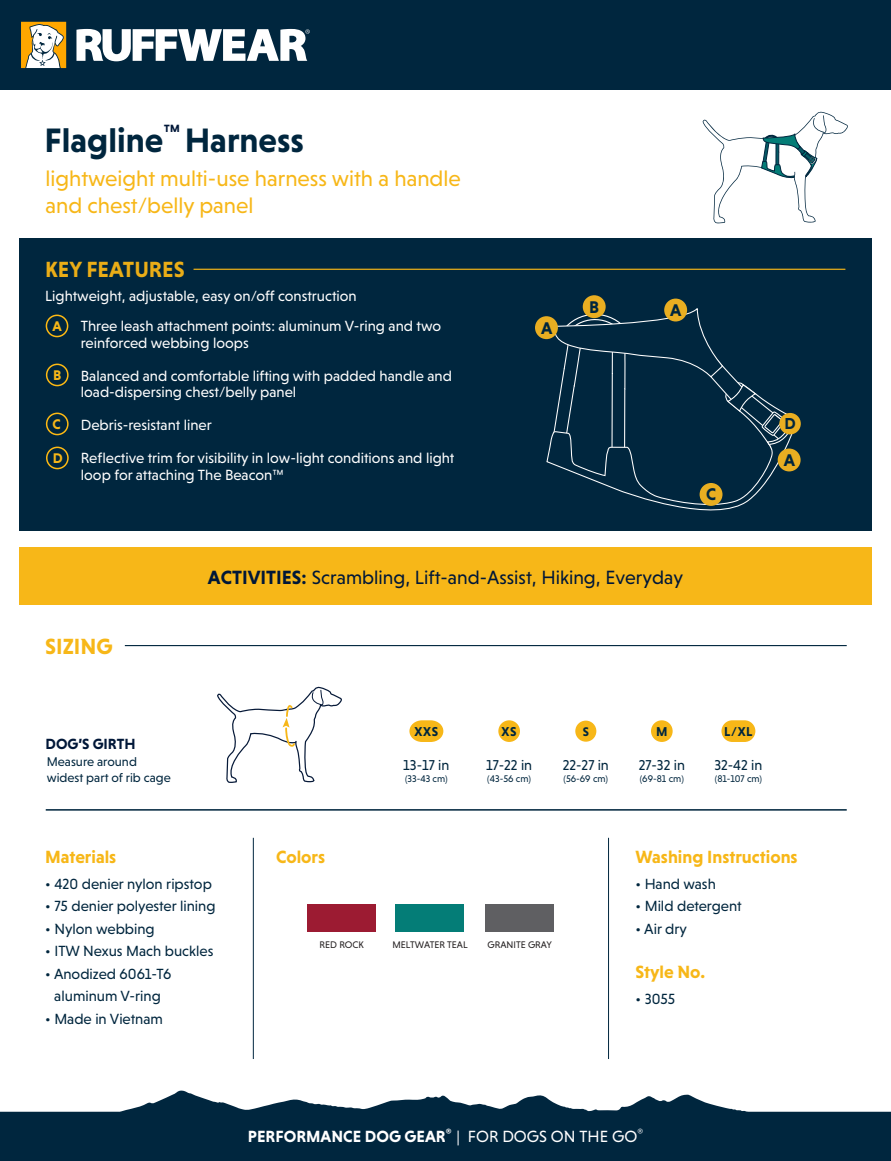
<style>
.page{position:relative;width:891px;height:1161px;background:#fff}
.page>*{position:absolute;margin:0;border:0;box-sizing:border-box;transform-origin:0 0}
.t1{font:700 34.5px "Niveau Grotesk";color:#00263e}
.t2{font:22.5px/27px "Niveau Grotesk";color:#f7b718}
.t3{font:700 22.35px "Niveau Grotesk";color:#eaad17}
.t4{font:700 22.35px "Niveau Grotesk";color:#f7b718}
.t5{font:19.5px "Niveau Grotesk";color:#001738}
.t6{font:700 18px "Niveau Grotesk";color:#f7b718}
.t7{font:700 17.25px "Niveau Grotesk";color:#00263e}
.t8{font:700 16.5px "Niveau Grotesk";color:#fff}
.t9{font:700 16.2px "Niveau Grotesk";color:#00263e}
.t10{font:15px/16.5px "Niveau Grotesk";color:#fff}
.t11{font:15px/22.5px "Niveau Grotesk";color:#00263e;text-align:center}
.t12{font:700 15px "Niveau Grotesk";color:#001738}
.t13{font:14.55px "Niveau Grotesk";color:#00263e}
.t14{font:700 14.25px "Niveau Grotesk";color:#f7b718}
.t15{font:700 13.2px "Niveau Grotesk";color:#00263e}
.t16{font:700 13.05px "Niveau Grotesk";color:#00263e}
.t17{font:12.9px/15.5px "Niveau Grotesk";color:#00263e}
.t18{font:700 12.75px "Niveau Grotesk";color:#00263e}
.t19{font:9.75px "Niveau Grotesk";color:#00263e}
.t20{font:9.75px "Niveau Grotesk";color:#231f20}
.s1{font-weight:700}
.s2{font-weight:400}
</style>
<div class="page">
<div style="left:19px;top:238px;width:853px;height:292px;background:#00263e"></div>
<div style="left:19px;top:547px;width:853px;height:58px;background:#f7b718"></div>
<div style="left:307px;top:905px;width:69px;height:27px;background:#9c1b32"></div>
<div style="left:395px;top:905px;width:69px;height:27px;background:#047d77"></div>
<div style="left:485px;top:905px;width:69px;height:27px;background:#5f5f62"></div>
<hr style="left:194px;top:269px;width:651px;height:1px;background:#f7b718">
<div style="left:46px;top:413px;width:23px;height:22px;border:2px solid #fdb913;border-radius:10px"></div>
<div style="left:46px;top:364px;width:23px;height:22px;border:2px solid #fdb913;border-radius:10px"></div>
<div style="left:45px;top:315px;width:24px;height:22px;border:2px solid #fdb913;border-radius:10px"></div>
<div style="left:46px;top:447px;width:23px;height:22px;border:2px solid #fdb913;border-radius:10px"></div>
<svg style="left:703px;top:111px;width:145px;height:112px"></svg>
<svg style="left:546px;top:306px;width:251px;height:599px"></svg>
<div style="left:700px;top:483px;width:23px;height:23px;background:#e9ae21;border-radius:50%"></div>
<div style="left:664px;top:299px;width:23px;height:22px;background:#e9ae21;border-radius:50%"></div>
<div style="left:778px;top:449px;width:23px;height:22px;background:#e9ae21;border-radius:50%"></div>
<div style="left:535px;top:316px;width:23px;height:23px;background:#e9ae21;border-radius:50%"></div>
<div style="left:583px;top:295px;width:23px;height:23px;background:#e9ae21;border-radius:50%"></div>
<div style="left:779px;top:413px;width:22px;height:21px;background:#e9ae21;border-radius:50%"></div>
<svg style="left:217px;top:686px;width:125px;height:97px"></svg>
<hr style="left:46px;top:809px;width:801px;height:2px;background:#00263e">
<hr style="left:253px;top:838px;width:1px;height:221px;background:#00263e">
<hr style="left:608px;top:838px;width:1px;height:221px;background:#00263e">
<hr style="left:125px;top:645px;width:722px;height:1px;background:#00263e">
<div style="left:498px;top:720px;width:22px;height:22px;background:#f7b718;border-radius:50%"></div>
<div style="left:651px;top:720px;width:22px;height:22px;background:#f7b718;border-radius:11px"></div>
<div style="left:575px;top:721px;width:22px;height:21px;background:#f7b718;border-radius:10px"></div>
<svg style="left:409px;top:720px;width:35px;height:22px"></svg>
<div style="left:0;top:0;width:891px;height:90px;background:#00263e"></div>
<svg style="left:76px;top:29px;width:234px;height:32px"></svg>
<svg style="left:21px;top:21px;width:46px;height:48px;background:#d6b97a"></svg>
<svg style="left:0;top:1090px;width:891px;height:71px;fill:#00263e"></svg>
<h1 class="t1" style="left:44px;top:121px;width:261px">Flagline<sup>™</sup> Harness</h1>
<h2 class="t2" style="left:45px;top:164px;width:417px">lightweight multi-use harness with a handle and chest/belly panel</h2>
<h3 class="t3" style="left:45px;top:256px;width:141px">KEY FEATURES</h3>
<p class="t10" style="left:45px;top:288px;width:313px">Lightweight, adjustable, easy on/off construction</p>
<p class="t14" style="left:52px;top:318px;width:11px">A</p>
<p class="t14" style="left:53px;top:367px;width:10px">B</p>
<p class="t14" style="left:53px;top:416px;width:10px">C</p>
<p class="t14" style="left:53px;top:450px;width:11px">D</p>
<p class="t10" style="left:81px;top:318px;width:362px">Three leash attachment points: aluminum V-ring and two reinforced webbing loops</p>
<p class="t10" style="left:81px;top:367px;width:373px">Balanced and comfortable lifting with padded handle and load-dispersing chest/belly panel</p>
<p class="t10" style="left:81px;top:417px;width:132px">Debris-resistant liner</p>
<p class="t10" style="left:81px;top:450px;width:375px">Reflective trim for visibility in low-light conditions and light loop for attaching The Beacon™</p>
<p class="t7" style="left:541px;top:318px;width:13px">A</p>
<p class="t7" style="left:589px;top:297px;width:11px">B</p>
<p class="t7" style="left:670px;top:300px;width:13px">A</p>
<p class="t7" style="left:706px;top:484px;width:12px">C</p>
<h3 class="t4" style="left:45px;top:633px;width:69px">SIZING</h3>
<h3 class="t5" style="left:208px;top:567px;width:477px"><span class="s1">ACTIVITIES:</span> Scrambling, Lift-and-Assist, Hiking, Everyday</h3>
<p class="t9" style="left:784px;top:414px;width:13px">D</p>
<p class="t7" style="left:784px;top:450px;width:13px">A</p>
<p class="t12" style="left:46px;top:735px;width:91px">DOG’S GIRTH</p>
<p class="t17" style="left:47px;top:754px;width:126px">Measure around widest part of rib cage</p>
<p class="t15" style="left:415px;top:724px;width:25px">XXS</p>
<p class="t15" style="left:502px;top:724px;width:17px">XS</p>
<p class="t18" style="left:583px;top:724px;width:8px">S</p>
<p class="t16" style="left:656px;top:724px;width:13px">M</p>
<p class="t16" style="left:724px;top:724px;width:30px">L/XL</p>
<p class="t13" style="left:403px;top:757px;width:48px">13-17 in</p>
<p class="t13" style="left:486px;top:757px;width:48px">17-22 in</p>
<p class="t13" style="left:563px;top:757px;width:48px">22-27 in</p>
<p class="t13" style="left:639px;top:757px;width:48px">27-32 in</p>
<p class="t13" style="left:714px;top:757px;width:50px">32-42 in</p>
<p class="t19" style="left:405px;top:773px;width:44px">(33-43 cm)</p>
<p class="t19" style="left:487px;top:773px;width:45px">(43-56 cm)</p>
<p class="t19" style="left:564px;top:773px;width:46px">(56-69 cm)</p>
<p class="t19" style="left:640px;top:773px;width:46px">(69-81 cm)</p>
<p class="t19" style="left:715px;top:773px;width:49px">(81-107 cm)</p>
<p class="t6" style="left:45px;top:846px;width:73px">Materials</p>
<p class="t11" style="left:45px;top:872px;width:168px">• 420 denier nylon ripstop</p>
<p class="t11" style="left:45px;top:895px;width:172px">• 75 denier polyester lining</p>
<p class="t11" style="left:45px;top:917px;width:111px">• Nylon webbing</p>
<p class="t11" style="left:45px;top:940px;width:170px">• ITW Nexus Mach buckles</p>
<p class="t11" style="left:45px;top:962px;width:128px">• Anodized 6061-T6 aluminum V-ring</p>
<p class="t11" style="left:45px;top:1007px;width:119px">• Made in Vietnam</p>
<p class="t6" style="left:276px;top:846px;width:51px">Colors</p>
<p class="t20" style="left:320px;top:939px;width:46px">RED ROCK</p>
<p class="t20" style="left:392px;top:939px;width:77px">MELTWATER TEAL</p>
<p class="t20" style="left:488px;top:939px;width:66px">GRANITE GRAY</p>
<p class="t6" style="left:636px;top:846px;width:164px">Washing Instructions</p>
<p class="t11" style="left:636px;top:872px;width:82px">• Hand wash</p>
<p class="t11" style="left:636px;top:895px;width:108px">• Mild detergent</p>
<p class="t11" style="left:636px;top:917px;width:53px">• Air dry</p>
<p class="t6" style="left:636px;top:962px;width:71px">Style No.</p>
<p class="t11" style="left:636px;top:988px;width:41px">• 3055</p>
<p class="t8" style="left:248px;top:1127px;width:397px">PERFORMANCE DOG GEAR<sup>®</sup> <span class="s2">| FOR DOGS ON THE GO</span><sup>®</sup></p>
</div>
